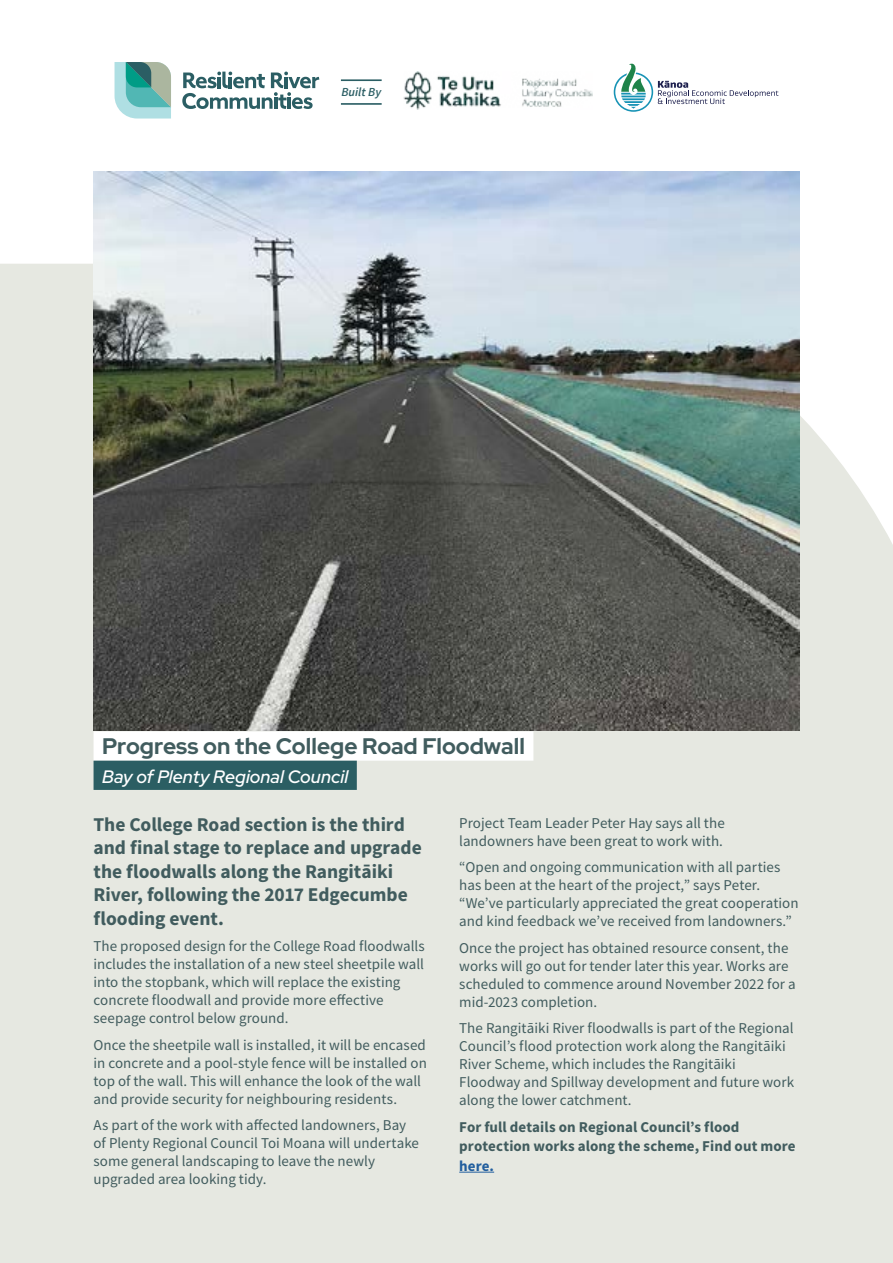
<style>
.page{position:relative;width:893px;height:1263px;background:#fff}
.page>*{position:absolute;margin:0;border:0;box-sizing:border-box;transform-origin:0 0}
.t1{font:300 22.5px "Red Hat Display";color:#415c5e}
.t2{font:700 19.5px/23.4px "Source Sans Pro";color:#415c5e}
.t3{font:italic 300 18px "Red Hat Display";color:#fff}
.t4{font:15px/18px "Source Sans Pro";letter-spacing:.005em;color:#415c5e}
.t5{font:700 15px/19.5px "Source Sans Pro";letter-spacing:.005em;color:#415c5e}
.t6{font:700 15px "Source Sans Pro";color:#215e9e}
.t7{font:italic 600 12.3px "Source Sans Pro";color:#2b5e64}
</style>
<div class="page">
<svg style="left:182px;top:72px;width:137px;height:37px"></svg>
<svg style="left:115px;top:62px;width:56px;height:57px;background:#82bdb7"></svg>
<img style="left:403px;top:71px;width:189px;height:38px">
<hr style="left:341px;top:79px;width:41px;height:2px;background:#2b5e64">
<hr style="left:341px;top:103px;width:41px;height:2px;background:#2b5e64">
<svg style="left:614px;top:63px;width:164px;height:49px"></svg>
<div style="left:0;top:264px;width:893px;height:999px;background:#e6e8e1"></div>
<hr style="left:459px;top:1172px;width:35px;height:1px;background:#215e9e">
<div style="left:94px;top:731px;width:439px;height:30px;background:#fff"></div>
<div style="left:94px;top:761px;width:263px;height:29px;background:#2b5e63"></div>
<img style="left:94px;top:172px;width:705px;height:558px">
<p class="t7" style="left:341px;top:84px;width:41px">Built By</p>
<h1 class="t1" style="left:102px;top:731px;width:424px">Progress on the College Road Floodwall</h1>
<p class="t3" style="left:102px;top:765px;width:248px">Bay of Plenty Regional Council</p>
<h2 class="t2" style="left:94px;top:812px;width:330px">The College Road section is the third and final stage to replace and upgrade the floodwalls along the Rangitāiki<br>River, following the 2017 Edgecumbe flooding event.</h2>
<p class="t4" style="left:94px;top:937px;width:333px">The proposed design for the College Road floodwalls includes the installation of a new steel sheetpile wall into the stopbank, which will replace the existing concrete floodwall and provide more effective seepage control below ground.</p>
<p class="t4" style="left:94px;top:1035px;width:335px">Once the sheetpile wall is installed, it will be encased in concrete and a pool-style fence will be installed on top of the wall. This will enhance the look of the wall and provide security for neighbouring residents.</p>
<p class="t4" style="left:94px;top:1116px;width:327px">As part of the work with affected landowners, Bay of Plenty Regional Council Toi Moana will undertake some general landscaping to leave the newly upgraded area looking tidy.</p>
<p class="t4" style="left:459px;top:813px;width:267px">Project Team Leader Peter Hay says all the landowners have been great to work with.</p>
<p class="t4" style="left:459px;top:858px;width:341px">“Open and ongoing communication with all parties has been at the heart of the project,” says Peter. “We’ve particularly appreciated the great cooperation and kind feedback we’ve received from landowners.”</p>
<p class="t4" style="left:459px;top:938px;width:338px">Once the project has obtained resource consent, the works will go out for tender later this year. Works are scheduled to commence around November 2022 for a mid-2023 completion.</p>
<p class="t4" style="left:459px;top:1019px;width:336px">The Rangitāiki River floodwalls is part of the Regional Council’s flood protection work along the Rangitāiki River Scheme, which includes the Rangitāiki Floodway and Spillway development and future work along the lower catchment.</p>
<p class="t5" style="left:459px;top:1117px;width:338px">For full details on Regional Council’s flood protection works along the scheme, Find out more</p>
<p class="t6" style="left:459px;top:1155px;width:36px">here.</p>
</div>
